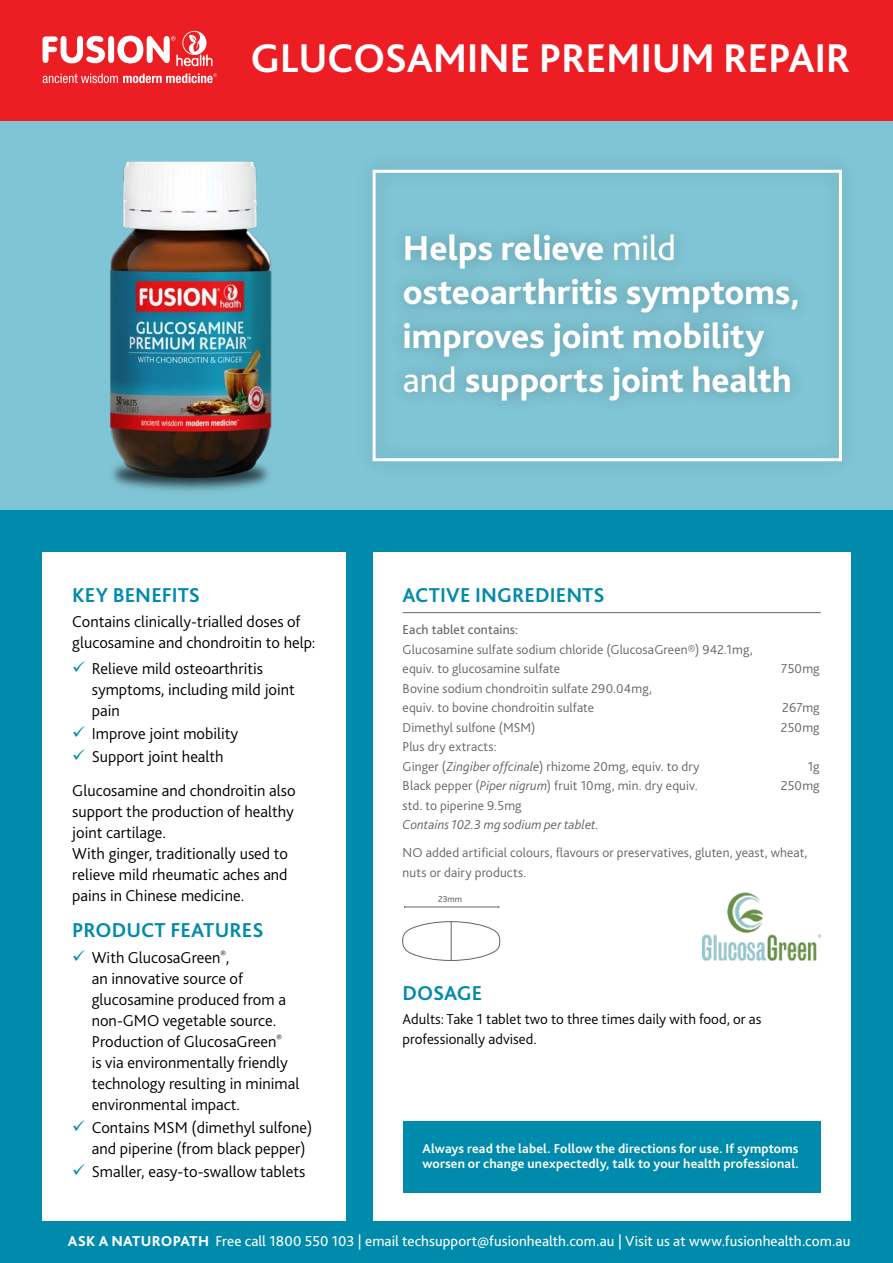
<style>
.page{position:relative;width:893px;height:1263px;background:#fff}
.page>*{position:absolute;margin:0;border:0;box-sizing:border-box;transform-origin:0 0}
.t1{font:700 42px "Bliss 2";letter-spacing:-.01em;color:#fff}
.t2{font:800 36.15px/44px "Bliss 2";letter-spacing:-.005em;color:#fff}
.t3{font:700 21px "Bliss 2";letter-spacing:.005em;color:#008aab}
.t4{font:300 16.5px/21px "Bliss 2";color:#000}
.t5{font:15px "Bliss 2";letter-spacing:.005em;color:#fff}
.t6{font:300 15px/19.5px "Bliss 2";color:#000}
.t7{font:300 13.5px/19.5px "Bliss 2";letter-spacing:.01em;color:#636466}
.t8{font:700 13.5px/15px "Bliss 2";letter-spacing:.01em;color:#fff}
.t9{font:italic 300 13.5px "Bliss 2";letter-spacing:.005em;color:#636466}
.t10{font:13.5px "Bliss 2";letter-spacing:.01em;color:#636466}
.t11{font:9px "Bliss 2";color:#636466}
.s1{color:#008aab}
.s2{font-weight:400}
.s3{font-style:italic}
.s4{font-weight:800}
</style>
<div class="page">
<div style="left:0;top:0;width:893px;height:121px;background:#ed1d24"></div>
<svg style="left:43px;top:73px;width:174px;height:10px"></svg>
<svg style="left:43px;top:31px;width:170px;height:35px"></svg>
<div style="left:0;top:486px;width:893px;height:777px;background:#008aab"></div>
<div style="left:43px;top:552px;width:303px;height:668px;background:#fff"></div>
<div style="left:373px;top:552px;width:477px;height:668px;background:#fff"></div>
<div style="left:0;top:121px;width:893px;height:389px;background:#80c5d5"></div>
<hr style="left:403px;top:612px;width:418px;height:1px;background:#636466">
<div style="left:373px;top:170px;width:469px;height:291px;border:3px solid #fff"></div>
<div style="left:387px;top:218px;width:427px;height:199px;background:#000;opacity:.25"></div>
<div style="left:403px;top:1121px;width:417px;height:72px;background:#008aab"></div>
<img style="left:110px;top:161px;width:162px;height:330px">
<hr style="left:405px;top:907px;width:94px;height:1px;background:#636466">
<svg style="left:402px;top:921px;width:99px;height:40px"></svg>
<hr style="left:451px;top:921px;width:1px;height:40px;background:#636466">
<img style="left:703px;top:893px;width:118px;height:68px">
<h1 class="t1" style="left:250px;top:32px;width:601px">GLUCOSAMINE PREMIUM REPAIR</h1>
<p class="t3" style="left:72px;top:582px;width:129px">KEY BENEFITS</p>
<p class="t4" style="left:72px;top:611px;width:245px">Contains clinically-trialled doses of glucosamine and chondroitin to help:</p>
<p class="t4" style="left:92px;top:657px;width:205px;text-indent:-20px"><span class="s1">✓</span> Relieve mild osteoarthritis symptoms, including mild joint pain</p>
<p class="t4" style="left:72px;top:722px;width:167px"><span class="s1">✓</span> Improve joint mobility</p>
<p class="t4" style="left:72px;top:739px;width:225px;line-height:33.8px"><span class="s1">✓</span> Support joint health<br>Glucosamine and chondroitin also</p>
<p class="t4" style="left:72px;top:800px;width:223px">support the production of healthy joint cartilage.<br>With ginger, traditionally used to relieve mild rheumatic aches and pains in Chinese medicine.</p>
<p class="t3" style="left:72px;top:917px;width:193px">PRODUCT FEATURES</p>
<p class="t4" style="left:92px;top:946px;width:209px;text-indent:-20px"><span class="s1">✓</span> With GlucosaGreen<sup>®</sup>,<br>an innovative source of glucosamine produced from a non-GMO vegetable source.<br>Production of GlucosaGreen<sup>®<br></sup>is via environmentally friendly technology resulting in minimal environmental impact.</p>
<p class="t4" style="left:92px;top:1116px;width:222px;text-indent:-20px"><span class="s1">✓</span> Contains MSM (dimethyl sulfone) and piperine (from black pepper)</p>
<p class="t4" style="left:72px;top:1160px;width:235px"><span class="s1">✓</span> Smaller, easy-to-swallow tablets</p>
<h2 class="t2" style="left:403px;top:225px;width:398px">Helps relieve <span class="s2">mild </span>osteoarthritis symptoms, improves joint mobility <span class="s2">and</span> supports joint health</h2>
<p class="t3" style="left:403px;top:582px;width:203px">ACTIVE INGREDIENTS</p>
<p class="t10" style="left:403px;top:621px;width:117px">Each tablet contains:</p>
<p class="t7" style="left:403px;top:639px;width:352px">Glucosamine sulfate sodium chloride (GlucosaGreen®) 942.1mg, equiv. to glucosamine sulfate</p>
<p class="t7" style="left:403px;top:678px;width:251px">Bovine sodium chondroitin sulfate 290.04mg, equiv. to bovine chondroitin sulfate</p>
<p class="t7" style="left:781px;top:659px;width:40px">750mg</p>
<p class="t7" style="left:782px;top:698px;width:39px">267mg</p>
<p class="t7" style="left:403px;top:717px;width:134px">Dimethyl sulfone (MSM)</p>
<p class="t7" style="left:781px;top:717px;width:40px">250mg</p>
<p class="t7" style="left:403px;top:737px;width:298px">Plus dry extracts:<br>Ginger (<span class="s3">Zingiber offcinale</span>) rhizome 20mg, equiv. to dry</p>
<p class="t7" style="left:808px;top:756px;width:13px">1g</p>
<p class="t7" style="left:403px;top:776px;width:297px">Black pepper (<span class="s3">Piper nigrum</span>) fruit 10mg, min. dry equiv.</p>
<p class="t7" style="left:781px;top:776px;width:40px">250mg</p>
<p class="t7" style="left:403px;top:795px;width:121px">std. to piperine 9.5mg</p>
<p class="t9" style="left:403px;top:816px;width:198px">Contains 102.3 mg sodium per tablet.</p>
<p class="t7" style="left:403px;top:843px;width:406px">NO added artificial colours, flavours or preservatives, gluten, yeast, wheat, nuts or dairy products.</p>
<p class="t11" style="left:438px;top:893px;width:26px">23mm</p>
<p class="t3" style="left:403px;top:980px;width:81px">DOSAGE</p>
<p class="t6" style="left:403px;top:1009px;width:360px">Adults: Take 1 tablet two to three times daily with food, or as professionally advised.</p>
<p class="t8" style="left:422px;top:1141px;width:378px">Always read the label. Follow the directions for use. If symptoms worsen or change unexpectedly, talk to your health professional.</p>
<p class="t5" style="left:68px;top:1232px;width:784px"><span class="s4">ASK A NATUROPATH</span> Free call 1800 550 103 | email techsupport@fusionhealth.com.au | Visit us at www.fusionhealth.com.au</p>
</div>
